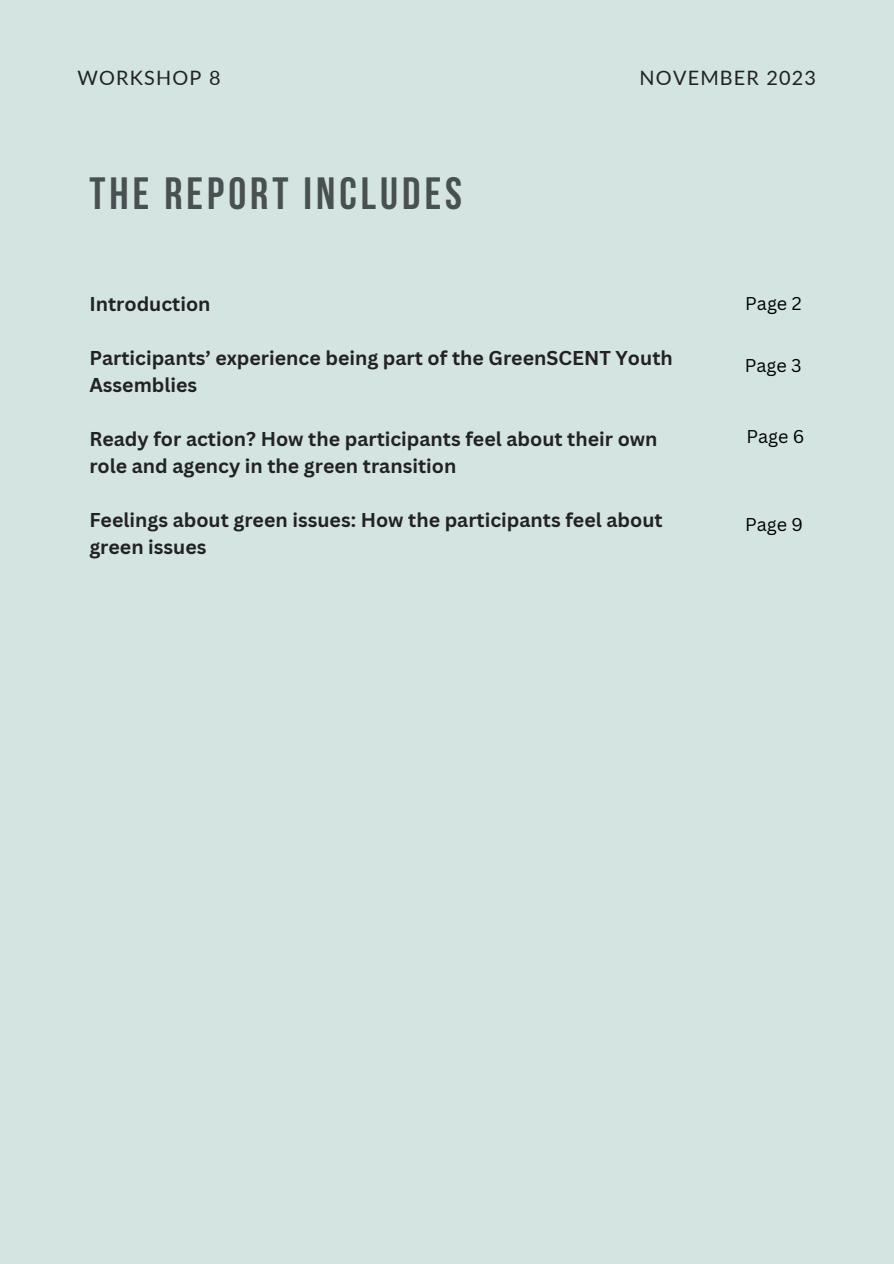
<style>
.page{position:relative;width:894px;height:1264px;background:#fff}
.page>*{position:absolute;margin:0;border:0;box-sizing:border-box;transform-origin:0 0}
.t1{font:700 45px "Bebas Neue";letter-spacing:.09em;color:#495052}
.t2{font:19.8px "Lato";letter-spacing:.06em;color:#222}
.t3{font:700 19.5px/27px "Canva Sans";color:#222}
.t4{font:18px "Canva Sans";color:#000}
</style>
<div class="page">
<div style="left:0;top:0;width:893px;height:1263px;background:#d3e4e1"></div>
<h2 class="t2" style="left:77px;top:65px;width:144px">WORKSHOP 8</h2>
<h2 class="t2" style="left:639px;top:65px;width:178px">NOVEMBER 2023</h2>
<h3 class="t1" style="left:89px;top:175px;width:374px">THE REPORT INCLUDES</h3>
<h1 class="t3" style="left:89px;top:290px;width:123px">Introduction</h1>
<h3 class="t3" style="left:89px;top:344px;width:584px">Participants’ experience being part of the GreenSCENT Youth<br>Assemblies</h3>
<h3 class="t3" style="left:89px;top:425px;width:569px">Ready for action? How the participants feel about their own role and agency in the green transition</h3>
<h3 class="t3" style="left:89px;top:506px;width:574px">Feelings about green issues: How the participants feel about green issues</h3>
<p class="t4" style="left:745px;top:291px;width:58px">Page 2</p>
<p class="t4" style="left:744px;top:353px;width:58px">Page 3</p>
<p class="t4" style="left:746px;top:424px;width:59px">Page 6</p>
<p class="t4" style="left:744px;top:512px;width:59px">Page 9</p>
</div>
